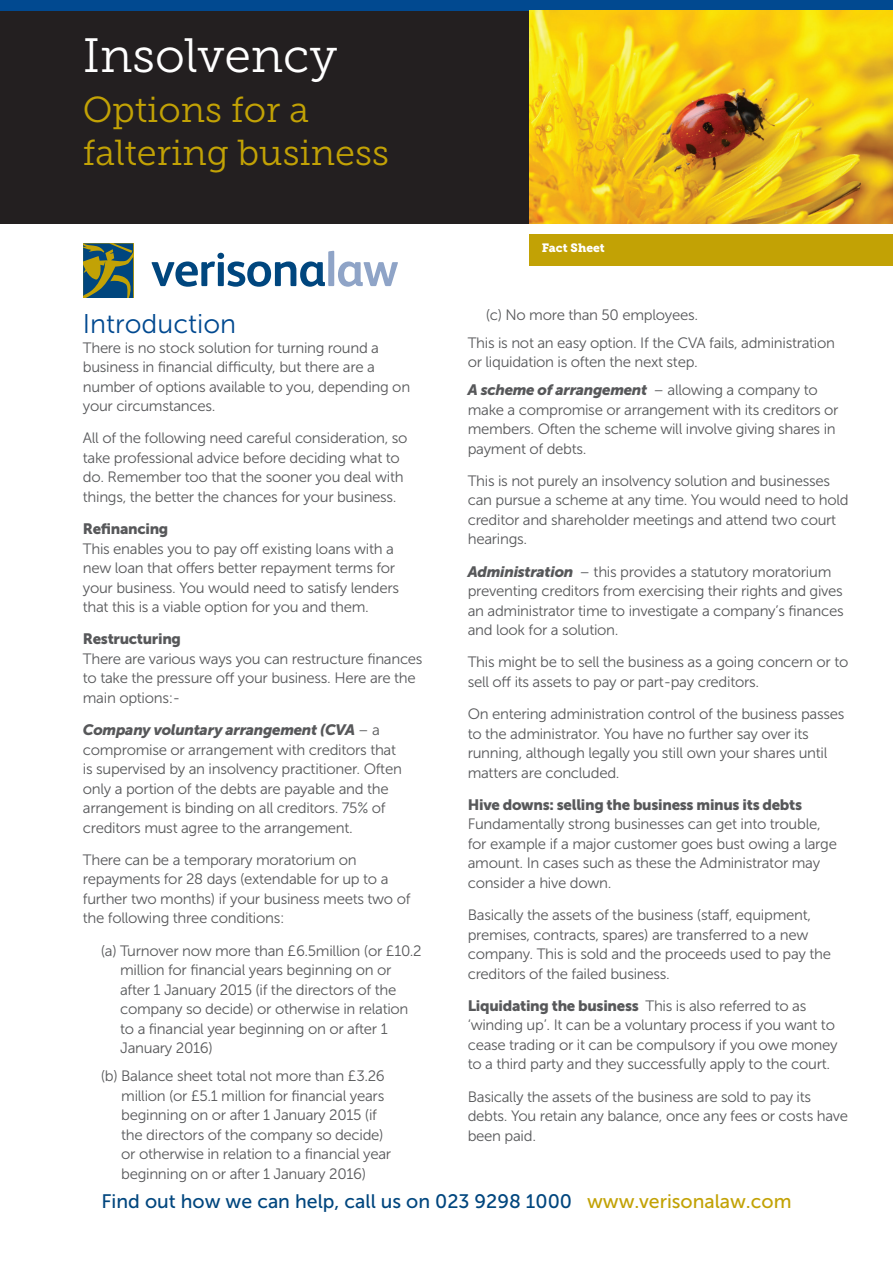
<style>
.page{position:relative;width:893px;height:1263px;background:#fff}
.page>*{position:absolute;margin:0;border:0;box-sizing:border-box;transform-origin:0 0}
.t1{font:48px "Museo Slab 300";color:#fff}
.t2{font:36px/43.5px "Museo Slab 300";color:#c2a205}
.t3{font:27px "Museo Sans 300";color:#014990}
.t4{font:19.5px "Museo Sans 500";color:#00467e}
.t5{font:15px/19.5px "Museo Sans 300";letter-spacing:-.02em;color:#57585a}
.t6{font:15px "Museo Sans 900";letter-spacing:-.02em;color:#57585a}
.t7{font:italic 15px "Museo Sans 900";letter-spacing:-.02em;color:#57585a}
.t8{font:12px "Museo Slab 900";color:#fff}
.s1{font-family:"Museo Sans 300";font-style:normal}
.s2{font-family:"Museo Sans 900";font-style:italic}
.s3{font-family:"Museo Sans 300"}
.s4{color:#c2a205}
</style>
<div class="page">
<div style="left:0;top:0;width:893px;height:223px;background:#231f20"></div>
<div style="left:0;top:0;width:893px;height:11px;background:#014990"></div>
<svg style="left:152px;top:251px;width:246px;height:36px"></svg>
<svg style="left:83px;top:243px;width:51px;height:55px;background:#4c6a4e"></svg>
<div style="left:530px;top:234px;width:363px;height:32px;background:#c2a205"></div>
<img style="left:530px;top:11px;width:363px;height:212px">
<h1 class="t1" style="left:83px;top:29px;width:256px">Insolvency</h1>
<h2 class="t2" style="left:83px;top:88px;width:308px">Options for a faltering business</h2>
<h3 class="t3" style="left:83px;top:309px;width:155px">Introduction</h3>
<p class="t5" style="left:83px;top:338px;width:329px">There is no stock solution for turning round a business in financial difficulty, but there are a number of options available to you, depending on your circumstances.</p>
<p class="t5" style="left:83px;top:428px;width:326px">All of the following need careful consideration, so take professional advice before deciding what to do. Remember too that the sooner you deal with things, the better the chances for your business.</p>
<p class="t6" style="left:83px;top:520px;width:87px">Refinancing</p>
<p class="t5" style="left:83px;top:539px;width:318px">This enables you to pay off existing loans with a new loan that offers better repayment terms for your business. You would need to satisfy lenders that this is a viable option for you and them.</p>
<p class="t6" style="left:83px;top:630px;width:100px">Restructuring</p>
<p class="t5" style="left:83px;top:649px;width:341px">There are various ways you can restructure finances to take the pressure off your business. Here are the main options:-</p>
<p class="t7" style="left:83px;top:721px;width:299px">Company voluntary arrangement (CVA <span class="s1">– a</span></p>
<p class="t5" style="left:83px;top:740px;width:320px">compromise or arrangement with creditors that is supervised by an insolvency practitioner. Often only a portion of the debts are payable and the arrangement is binding on all creditors. 75% of creditors must agree to the arrangement.</p>
<p class="t5" style="left:83px;top:850px;width:329px">There can be a temporary moratorium on repayments for 28 days (extendable for up to a further two months) if your business meets two of the following three conditions:</p>
<p class="t5" style="left:120px;top:941px;width:303px;text-indent:-19px">(a) Turnover now more than £6.5million (or £10.2 million for financial years beginning on or after 1 January 2015 (if the directors of the company so decide) or otherwise in relation to a financial year beginning on or after 1<br>January 2016)</p>
<p class="t5" style="left:121px;top:1066px;width:271px;text-indent:-20px">(b) Balance sheet total not more than £3.26 million (or £5.1 million for financial years beginning on or after 1 January 2015 (if the directors of the company so decide) or otherwise in relation to a financial year beginning on or after 1 January 2016)</p>
<p class="t8" style="left:542px;top:241px;width:64px">Fact Sheet</p>
<p class="t5" style="left:468px;top:300px;width:369px;line-height:28px;text-indent:18px">(c) No more than 50 employees.<br>This is not an easy option. If the CVA fails, administration</p>
<p class="t5" style="left:468px;top:352px;width:232px">or liquidation is often the next step.</p>
<p class="t7" style="left:468px;top:381px;width:352px">A scheme of arrangement <span class="s1">– allowing a company to</span></p>
<p class="t5" style="left:468px;top:400px;width:372px">make a compromise or arrangement with its creditors or members. Often the scheme will involve giving shares in payment of debts.</p>
<p class="t5" style="left:468px;top:471px;width:382px">This is not purely an insolvency solution and businesses can pursue a scheme at any time. You would need to hold creditor and shareholder meetings and attend two court hearings.</p>
<p class="t5" style="left:468px;top:562px;width:377px"><span class="s2">Administration</span> – this provides a statutory moratorium preventing creditors from exercising their rights and gives an administrator time to investigate a company’s finances and look for a solution.</p>
<p class="t5" style="left:468px;top:652px;width:382px">This might be to sell the business as a going concern or to sell off its assets to pay or part-pay creditors.</p>
<p class="t5" style="left:468px;top:704px;width:378px">On entering administration control of the business passes to the administrator. You have no further say over its running, although legally you still own your shares until matters are concluded.</p>
<p class="t6" style="left:468px;top:796px;width:336px">Hive downs: selling the business minus its debts</p>
<p class="t5" style="left:468px;top:814px;width:371px">Fundamentally strong businesses can get into trouble, for example if a major customer goes bust owing a large amount. In cases such as these the Administrator may consider a hive down.</p>
<p class="t5" style="left:468px;top:905px;width:365px">Basically the assets of the business (staff, equipment, premises, contracts, spares) are transferred to a new company. This is sold and the proceeds used to pay the creditors of the failed business.</p>
<p class="t6" style="left:468px;top:997px;width:340px">Liquidating the business <span class="s3">This is also referred to as</span></p>
<p class="t5" style="left:468px;top:1015px;width:371px">‘winding up’. It can be a voluntary process if you want to cease trading or it can be compulsory if you owe money to a third party and they successfully apply to the court.</p>
<p class="t5" style="left:468px;top:1087px;width:382px">Basically the assets of the business are sold to pay its debts. You retain any balance, once any fees or costs have been paid.</p>
<h3 class="t4" style="left:101px;top:1191px;width:691px">Find out how we can help, call us on 023 9298 1000 <span class="s4">www.verisonalaw.com</span></h3>
</div>
